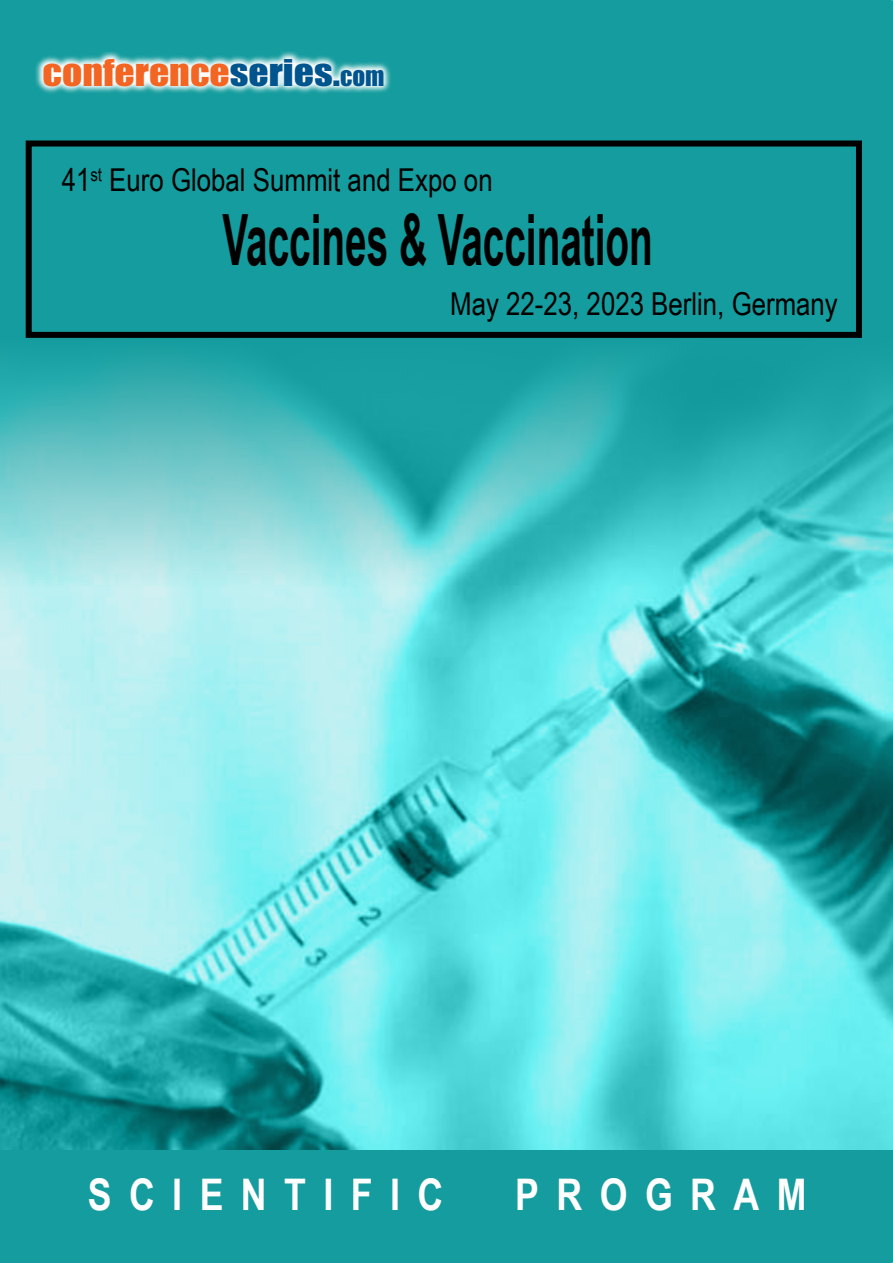
<style>
.page{position:relative;width:893px;height:1263px;background:#149c9e}
.page>*{position:absolute;margin:0;border:0;box-sizing:border-box;transform-origin:0 0}
.t1{font:700 70.8px "Arial Narrow";color:#000;scale:.67 1}
.t2{font:700 43.5px "Arial Narrow";letter-spacing:.4em;color:#fff}
.t3{font:34.05px "Impact";color:#f26522;scale:1.16 1}
.t4{font:31.5px "Arial Narrow";color:#000}
.s1{color:#00558f}
.s2{font-size:24.45px;color:#00558f}
</style>
<div class="page">
<div style="left:26px;top:141px;width:836px;height:197px;border:6px solid #000"></div>
<div style="left:0;top:1132px;width:893px;height:97px;background:#149c9e"></div>
<svg style="left:34px;top:51px;width:357px;height:44px"></svg>
<img style="left:0;top:322px;width:893px;height:827px">
<p class="t3" style="left:43px;top:46px;width:296px">CONFERENCE<span class="s1">SERIES.</span><span class="s2">COM</span></p>
<p class="t4" style="left:62px;top:157px;width:432px">41<sup>st</sup> Euro Global Summit and Expo on</p>
<h1 class="t1" style="left:223px;top:186px;width:644px">Vaccines &amp; Vaccination</h1>
<p class="t4" style="left:450px;top:281px;width:389px">May 22-23, 2023 Berlin, Germany</p>
<h2 class="t2" style="left:88px;top:1162px;width:357px">SCIENTIFIC</h2>
<h2 class="t2" style="left:515px;top:1162px;width:293px">PROGRAM</h2>
</div>
